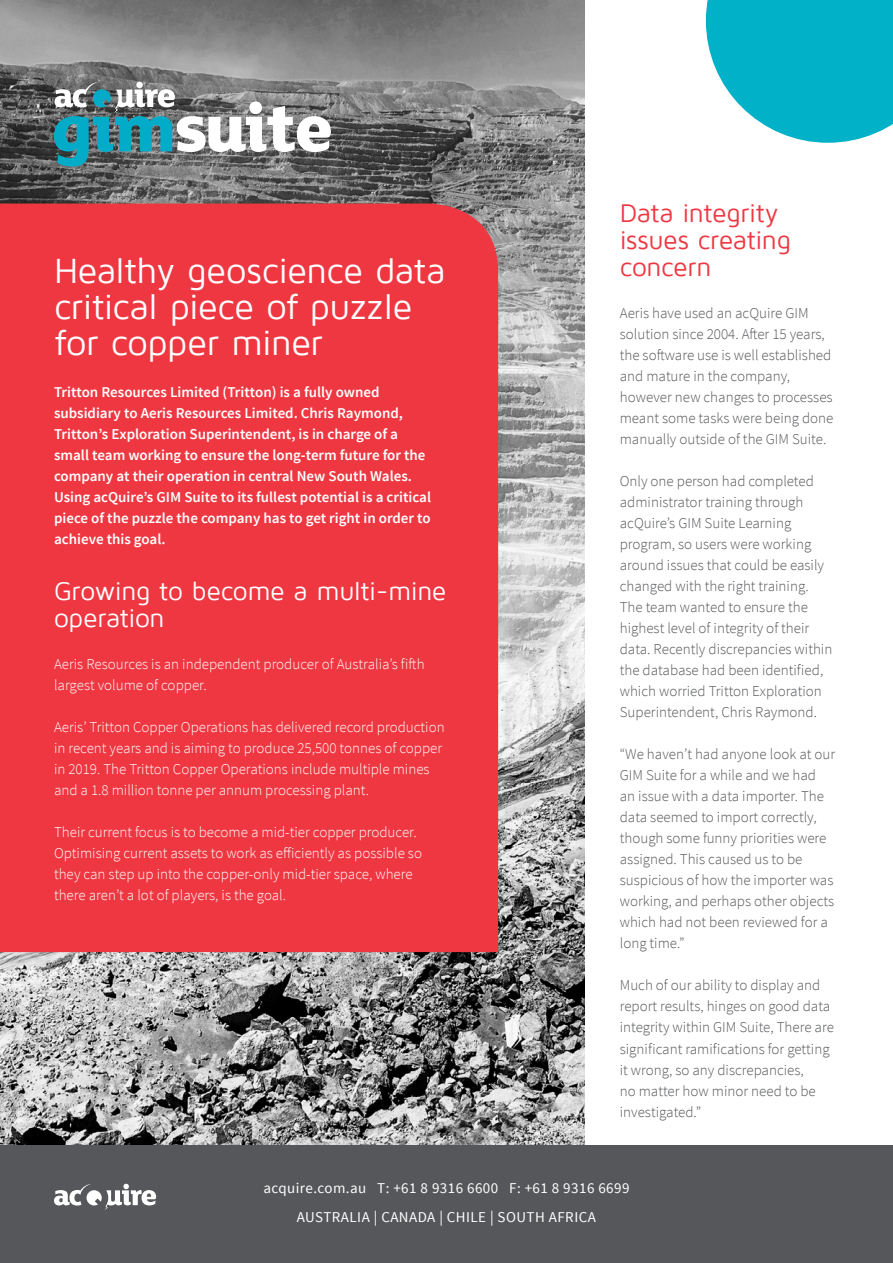
<style>
.page{position:relative;width:893px;height:1263px;background:#fff}
.page>*{position:absolute;margin:0;border:0;box-sizing:border-box;transform-origin:0 0}
.t1{font:36px/36px "Maven Pro";letter-spacing:-.015em;color:#fff}
.t2{font:26.25px/27px "Maven Pro";letter-spacing:-.015em;color:#fff}
.t3{font:26.25px/27px "Maven Pro";letter-spacing:-.01em;color:#ef3742}
.t4{font:300 15px/21px "Source Sans Pro";color:#55575a}
.t5{font:300 15px/21px "Source Sans Pro";color:#fff}
.t6{font:600 15px/21px "Source Sans Pro";color:#fff}
.t7{font:15px/28.3px "Source Sans Pro";letter-spacing:.03em;color:#fff;text-align:center}
</style>
<div class="page">
<img style="left:0;top:0;width:585px;height:1146px">
<div style="left:0;top:204px;width:498px;height:748px;background:#ef3742"></div>
<div style="left:0;top:1146px;width:893px;height:117px;background:#55575a"></div>
<svg style="left:54px;top:1184px;width:102px;height:26px"></svg>
<svg style="left:54px;top:82px;width:277px;height:85px"></svg>
<svg style="left:706px;top:0;width:187px;height:143px;background:#22bbcf"></svg>
<h1 class="t1" style="left:54px;top:254px;width:393px">Healthy geoscience data critical piece of puzzle for copper miner</h1>
<p class="t6" style="left:54px;top:382px;width:379px">Tritton Resources Limited (Tritton) is a fully owned subsidiary to Aeris Resources Limited. Chris Raymond, Tritton’s Exploration Superintendent, is in charge of a small team working to ensure the long-term future for the company at their operation in central New South Wales.<br>Using acQuire’s GIM Suite to its fullest potential is a critical piece of the puzzle the company has to get right in order to achieve this goal.</p>
<h2 class="t2" style="left:54px;top:578px;width:394px">Growing to become a multi-mine operation</h2>
<p class="t5" style="left:54px;top:653px;width:372px">Aeris Resources is an independent producer of Australia’s fifth largest volume of copper.</p>
<p class="t5" style="left:54px;top:716px;width:392px">Aeris’ Tritton Copper Operations has delivered record production in recent years and is aiming to produce 25,500 tonnes of copper in 2019. The Tritton Copper Operations include multiple mines and a 1.8 million tonne per annum processing plant.</p>
<p class="t5" style="left:54px;top:821px;width:369px">Their current focus is to become a mid-tier copper producer.<br>Optimising current assets to work as efficiently as possible so they can step up into the copper-only mid-tier space, where there aren’t a lot of players, is the goal.</p>
<h2 class="t3" style="left:620px;top:200px;width:172px">Data integrity issues creating concern</h2>
<p class="t4" style="left:620px;top:303px;width:215px">Aeris have used an acQuire GIM solution since 2004. After 15 years, the software use is well established and mature in the company, however new changes to processes meant some tasks were being done manually outside of the GIM Suite.</p>
<p class="t4" style="left:620px;top:471px;width:214px">Only one person had completed administrator training through acQuire’s GIM Suite Learning program, so users were working around issues that could be easily changed with the right training.<br>The team wanted to ensure the highest level of integrity of their data. Recently discrepancies within the database had been identified, which worried Tritton Exploration<br>Superintendent, Chris Raymond.</p>
<p class="t4" style="left:620px;top:744px;width:217px">“We haven’t had anyone look at our<br>GIM Suite for a while and we had an issue with a data importer. The data seemed to import correctly, though some funny priorities were assigned. This caused us to be suspicious of how the importer was working, and perhaps other objects which had not been reviewed for a long time.”</p>
<p class="t4" style="left:620px;top:975px;width:216px">Much of our ability to display and report results, hinges on good data integrity within GIM Suite, There are significant ramifications for getting it wrong, so any discrepancies,<br>no matter how minor need to be investigated.”</p>
<p class="t7" style="left:263px;top:1174px;width:368px">acquire.com.au T: +61 8 9316 6600 F: +61 8 9316 6699<br>AUSTRALIA | CANADA | CHILE | SOUTH AFRICA</p>
</div>
